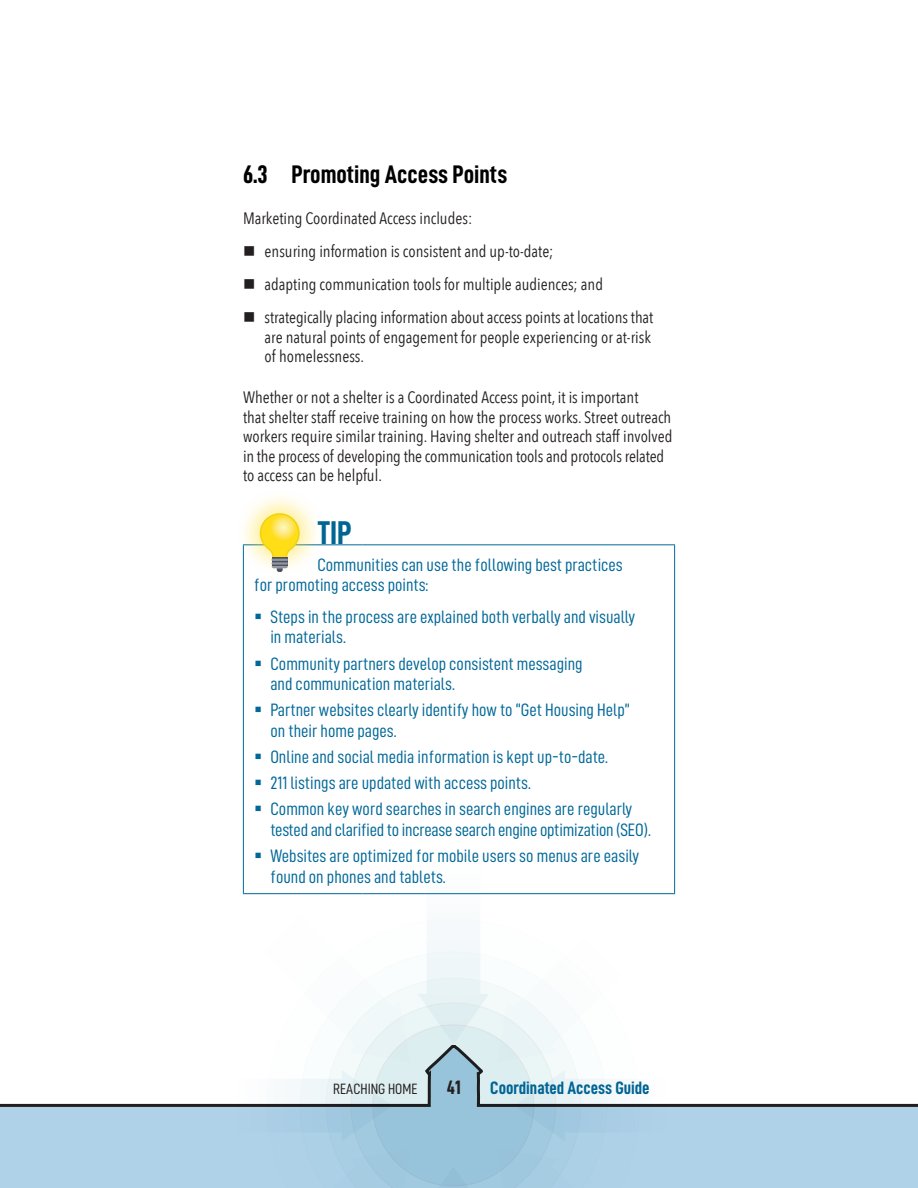
<style>
.page{position:relative;width:918px;height:1188px;background:#fff}
.page>*{position:absolute;margin:0;border:0;box-sizing:border-box;transform-origin:0 0}
.Box_title{font:33px "D DIN Condensed Bold";color:#006494}
.t1{font:25.5px "D DIN Condensed Bold";color:#000}
.t2{font:19.5px "D DIN Condensed Bold";color:#231f20}
.TIP_Box_body_text{font:18px/20.7px "D DIN Condensed";color:#006898}
.t3{font:18px "D DIN Condensed Bold";color:#006494}
.P__Body_text{font:16.5px/19.5px "Avenir Next Condensed";color:#231f20}
.t4{font:15px "D DIN Condensed";color:#231f20}
</style>
<div class="page">
<svg style="left:242px;top:838px;width:434px;height:207px"></svg>
<hr style="left:243px;top:544px;width:119px;height:1px;background:#006898">
<hr style="left:362px;top:544px;width:313px;height:1px;background:#006898">
<hr style="left:243px;top:893px;width:119px;height:1px;background:#006898">
<hr style="left:362px;top:893px;width:313px;height:1px;background:#006898">
<hr style="left:243px;top:545px;width:1px;height:348px;background:#006898">
<hr style="left:674px;top:545px;width:1px;height:348px;background:#006898">
<img style="left:242px;top:497px;width:81px;height:86px">
<svg style="left:260px;top:513px;width:40px;height:59px;background:#f1de73"></svg>
<svg style="left:0;top:1045px;width:918px;height:143px"></svg>
<p class="t1" style="left:243px;top:160px;width:266px">6.3 Promoting Access Points</p>
<p class="P__Body_text" style="left:243px;top:208px;width:231px">Marketing Coordinated Access includes:</p>
<p class="P__Body_text" style="left:243px;top:241px;width:312px">■ ensuring information is consistent and up-to-date;</p>
<p class="P__Body_text" style="left:243px;top:274px;width:362px">■ adapting communication tools for multiple audiences; and</p>
<p class="P__Body_text" style="left:265px;top:307px;width:390px;text-indent:-22px">■ strategically placing information about access points at locations that are natural points of engagement for people experiencing or at-risk of homelessness.</p>
<p class="P__Body_text" style="left:243px;top:387px;width:431px">Whether or not a shelter is a Coordinated Access point, it is important<br>that shelter staff receive training on how the process works. Street outreach workers require similar training. Having shelter and outreach staff involved in the process of developing the communication tools and protocols related to access can be helpful.</p>
<p class="Box_title" style="left:318px;top:515px;width:35px">TIP</p>
<p class="TIP_Box_body_text" style="left:254px;top:554px;width:370px;text-indent:63px">Communities can use the following best practices for promoting access points:</p>
<p class="TIP_Box_body_text" style="left:270px;top:606px;width:366px;text-indent:-16px">▪ Steps in the process are explained both verbally and visually in materials.</p>
<p class="TIP_Box_body_text" style="left:270px;top:653px;width:314px;text-indent:-16px">▪ Community partners develop consistent messaging and communication materials.</p>
<p class="TIP_Box_body_text" style="left:270px;top:700px;width:361px;text-indent:-16px">▪ Partner websites clearly identify how to “Get Housing Help” on their home pages.</p>
<p class="TIP_Box_body_text" style="left:254px;top:746px;width:356px">▪ Online and social media information is kept up-to-date.</p>
<p class="TIP_Box_body_text" style="left:254px;top:772px;width:278px">▪ 211 listings are updated with access points.</p>
<p class="TIP_Box_body_text" style="left:270px;top:799px;width:382px;text-indent:-16px">▪ Common key word searches in search engines are regularly tested and clarified to increase search engine optimization (SEO).</p>
<p class="TIP_Box_body_text" style="left:270px;top:845px;width:370px;text-indent:-16px">▪ Websites are optimized for mobile users so menus are easily found on phones and tablets.</p>
<p class="t4" style="left:333px;top:1081px;width:86px">REACHING HOME</p>
<p class="t2" style="left:447px;top:1077px;width:16px">41</p>
<p class="t3" style="left:490px;top:1078px;width:161px">Coordinated Access Guide</p>
</div>
